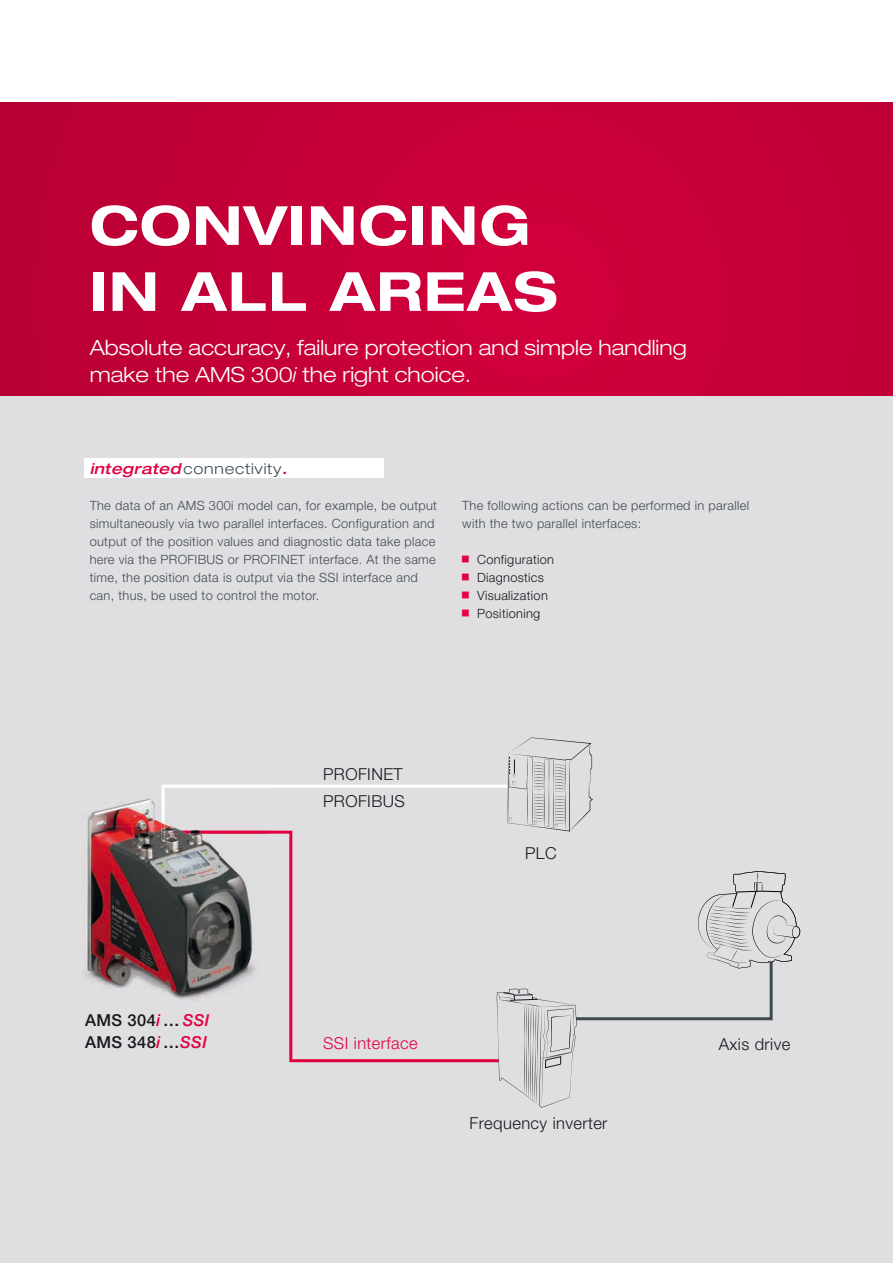
<style>
.page{position:relative;width:893px;height:1263px;background:#fff}
.page>*{position:absolute;margin:0;border:0;box-sizing:border-box;transform-origin:0 0}
.t1{font:700 expanded 54px/66px "Helvetica Neue LT Pro";letter-spacing:.025em;color:#fff}
.t2{font:300 expanded 21px/27px "Helvetica Neue LT Pro";color:#fff}
.t3{font:300 16.5px/27px "Helvetica Neue LT Pro";letter-spacing:.025em;color:#1a171c}
.t4{font:500 16.5px/22.5px "Helvetica Neue LT Pro";letter-spacing:.025em;color:#1a171c}
.t5{font:300 16.5px "Helvetica Neue LT Pro";letter-spacing:.025em;color:#e30040}
.t6{font:300 expanded 15px "Helvetica Neue LT Pro";letter-spacing:.05em;color:#3f4b53}
.t7{font:300 12.75px/18px "Helvetica Neue LT Pro";letter-spacing:.025em;color:#3f4b53}
.t8{font:300 12.75px/18px "Helvetica Neue LT Pro";letter-spacing:.025em;color:#1a171c}
.s1{font-style:italic;font-stretch:normal}
.s2{font-weight:500;font-style:italic;color:#e30040}
.s3{font-weight:500;color:#e30040}
.s4{font-style:italic;color:#e30040}
</style>
<div class="page">
<div style="left:0;top:395px;width:893px;height:868px;background:#dfdee0"></div>
<div style="left:0;top:102px;width:893px;height:293px;background:#c60038"></div>
<hr style="left:892px;top:102px;width:1px;height:293px;background:#e30040">
<svg style="left:289px;top:840px;width:208px;height:222px"></svg>
<img style="left:83px;top:785px;width:172px;height:214px">
<svg style="left:162px;top:737px;width:431px;height:103px"></svg>
<svg style="left:497px;top:871px;width:303px;height:237px"></svg>
<div style="left:85px;top:458px;width:299px;height:20px;background:#fff"></div>
<h1 class="t1" style="left:90px;top:190px;width:469px">CONVINCING<br>IN ALL AREAS</h1>
<h2 class="t2" style="left:90px;top:334px;width:598px">Absolute accuracy, failure protection and simple handling make the AMS 300<span class="s1">i</span> the right choice.</h2>
<p class="t6" style="left:90px;top:460px;width:199px"><span class="s2">integrated</span> connectivity<span class="s3">.</span></p>
<p class="t7" style="left:90px;top:496px;width:349px">The data of an AMS 300i model can, for example, be output simultaneously via two parallel interfaces. Configuration and output of the position values and diagnostic data take place here via the PROFIBUS or PROFINET interface. At the same time, the position data is output via the SSI interface and can, thus, be used to control the motor.</p>
<p class="t7" style="left:462px;top:496px;width:288px">The following actions can be performed in parallel with the two parallel interfaces:</p>
<p class="t8" style="left:477px;top:550px;width:79px">Configuration<br>Diagnostics<br>Visualization<br>Positioning</p>
<p class="t4" style="left:85px;top:1008px;width:126px">AMS 304<span class="s4">i</span> … <span class="s4">SSI<br></span>AMS 348<span class="s4">i</span> …<span class="s4">SSI</span></p>
<p class="t3" style="left:323px;top:760px;width:83px">PROFINET<br>PROFIBUS</p>
<p class="t3" style="left:525px;top:840px;width:33px">PLC</p>
<p class="t5" style="left:323px;top:1033px;width:96px">SSI interface</p>
<p class="t3" style="left:719px;top:1030px;width:73px">Axis drive</p>
<p class="t3" style="left:470px;top:1109px;width:139px">Frequency inverter</p>
</div>
